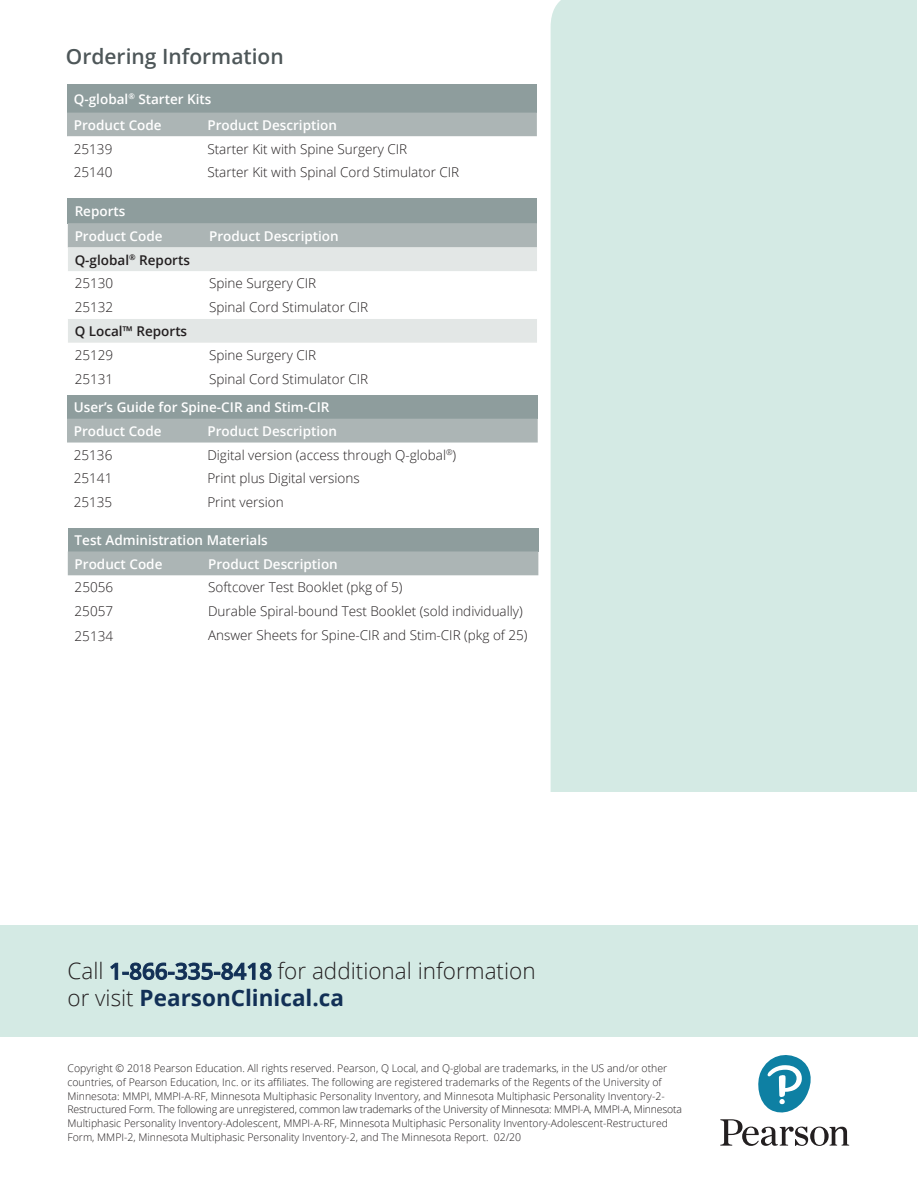
<style>
.page{position:relative;width:918px;height:1188px;background:#fff}
.page>*{position:absolute;margin:0;border:0;box-sizing:border-box;transform-origin:0 0}
.t1{font:300 22.5px/27px "Open Sans";color:#231f20}
.t2{font:600 21px "Open Sans";color:#4e5759}
.t3{font:300 13.5px/23.9px "Open Sans";color:#231f20}
.t4{font:600 13.5px/23.9px "Open Sans";color:#fff}
.t5{font:600 13.5px/23.9px "Open Sans";color:#231f20}
.t6{font:300 10.5px/13.8px "Open Sans";color:#231f20}
.s1{font-weight:300}
.s2{font-weight:600;color:#123056}
.s3{font-weight:700;color:#123056}
</style>
<div class="page">
<div style="left:0;top:925px;width:918px;height:111px;background:#d4eae4"></div>
<svg style="left:720px;top:1055px;width:129px;height:91px"></svg>
<div style="left:67px;top:84px;width:470px;height:29px;background:#8e9d9d"></div>
<svg style="left:67px;top:113px;width:484px;height:73px"></svg>
<div style="left:68px;top:198px;width:469px;height:25px;background:#8e9d9d"></div>
<svg style="left:68px;top:223px;width:483px;height:48px;background:#c8cfce"></svg>
<svg style="left:68px;top:295px;width:483px;height:95px"></svg>
<div style="left:67px;top:395px;width:470px;height:24px;background:#8e9d9d"></div>
<div style="left:67px;top:419px;width:471px;height:24px;background:#acb5b5"></div>
<div style="left:68px;top:528px;width:470px;height:23px;background:#8e9d9d"></div>
<div style="left:68px;top:551px;width:470px;height:24px;background:#acb5b5"></div>
<div style="left:551px;top:0;width:366px;height:792px;background:#d4eae4"></div>
<h2 class="t2" style="left:66px;top:42px;width:219px">Ordering Information</h2>
<p class="t4" style="left:74px;top:85px;width:139px;line-height:26.1px">Q-global<sup>®</sup> Starter Kits<br>Product Code</p>
<p class="t4" style="left:207px;top:113px;width:131px">Product Description</p>
<p class="t3" style="left:74px;top:136px;width:40px">25139</p>
<p class="t3" style="left:207px;top:136px;width:201px">Starter Kit with Spine Surgery CIR</p>
<p class="t3" style="left:74px;top:160px;width:40px">25140</p>
<p class="t3" style="left:207px;top:160px;width:253px">Starter Kit with Spinal Cord Stimulator CIR</p>
<p class="t4" style="left:75px;top:198px;width:89px;line-height:24.8px">Reports<br>Product Code</p>
<p class="t4" style="left:209px;top:223px;width:131px">Product Description</p>
<p class="t5" style="left:75px;top:247px;width:117px">Q-global<sup>®</sup> Reports<br><span class="s1">25130</span></p>
<p class="t3" style="left:209px;top:271px;width:109px">Spine Surgery CIR</p>
<p class="t3" style="left:75px;top:295px;width:40px">25132</p>
<p class="t3" style="left:209px;top:295px;width:161px">Spinal Cord Stimulator CIR</p>
<p class="t5" style="left:75px;top:319px;width:114px">Q Local™ Reports</p>
<p class="t3" style="left:75px;top:343px;width:40px">25129</p>
<p class="t3" style="left:209px;top:343px;width:109px">Spine Surgery CIR</p>
<p class="t3" style="left:75px;top:367px;width:40px">25131</p>
<p class="t3" style="left:209px;top:367px;width:161px">Spinal Cord Stimulator CIR</p>
<p class="t4" style="left:74px;top:395px;width:257px">User’s Guide for Spine-CIR and Stim-CIR<br>Product Code</p>
<p class="t4" style="left:207px;top:419px;width:131px">Product Description</p>
<p class="t3" style="left:74px;top:442px;width:40px">25136</p>
<p class="t3" style="left:207px;top:442px;width:250px">Digital version (access through Q-global<sup>®</sup>)</p>
<p class="t3" style="left:74px;top:466px;width:40px">25141</p>
<p class="t3" style="left:207px;top:466px;width:154px">Print plus Digital versions</p>
<p class="t3" style="left:74px;top:490px;width:40px">25135</p>
<p class="t3" style="left:207px;top:490px;width:78px">Print version</p>
<p class="t4" style="left:75px;top:528px;width:195px">Test Administration Materials<br>Product Code</p>
<p class="t4" style="left:208px;top:551px;width:131px">Product Description</p>
<p class="t3" style="left:75px;top:575px;width:40px">25056<br>25057</p>
<p class="t3" style="left:75px;top:624px;width:40px">25134</p>
<p class="t3" style="left:208px;top:575px;width:321px">Softcover Test Booklet (pkg of 5)<br>Durable Spiral-bound Test Booklet (sold individually)<br>Answer Sheets for Spine-CIR and Stim-CIR (pkg of 25)</p>
<h1 class="t1" style="left:68px;top:957px;width:470px">Call <span class="s2">1-866-335-8418</span> for additional information or visit <span class="s3">PearsonClinical.ca</span></h1>
<p class="t6" style="left:68px;top:1061px;width:616px">Copyright © 2018 Pearson Education. All rights reserved. Pearson, Q Local, and Q-global are trademarks, in the US and/or other countries, of Pearson Education, Inc. or its affiliates. The following are registered trademarks of the Regents of the University of Minnesota: MMPI, MMPI-A-RF, Minnesota Multiphasic Personality Inventory, and Minnesota Multiphasic Personality Inventory-2- Restructured Form. The following are unregistered, common law trademarks of the University of Minnesota: MMPI-A, MMPI-A, Minnesota Multiphasic Personality Inventory-Adolescent, MMPI-A-RF, Minnesota Multiphasic Personality Inventory-Adolescent-Restructured Form, MMPI-2, Minnesota Multiphasic Personality Inventory-2, and The Minnesota Report. 02/20</p>
</div>
